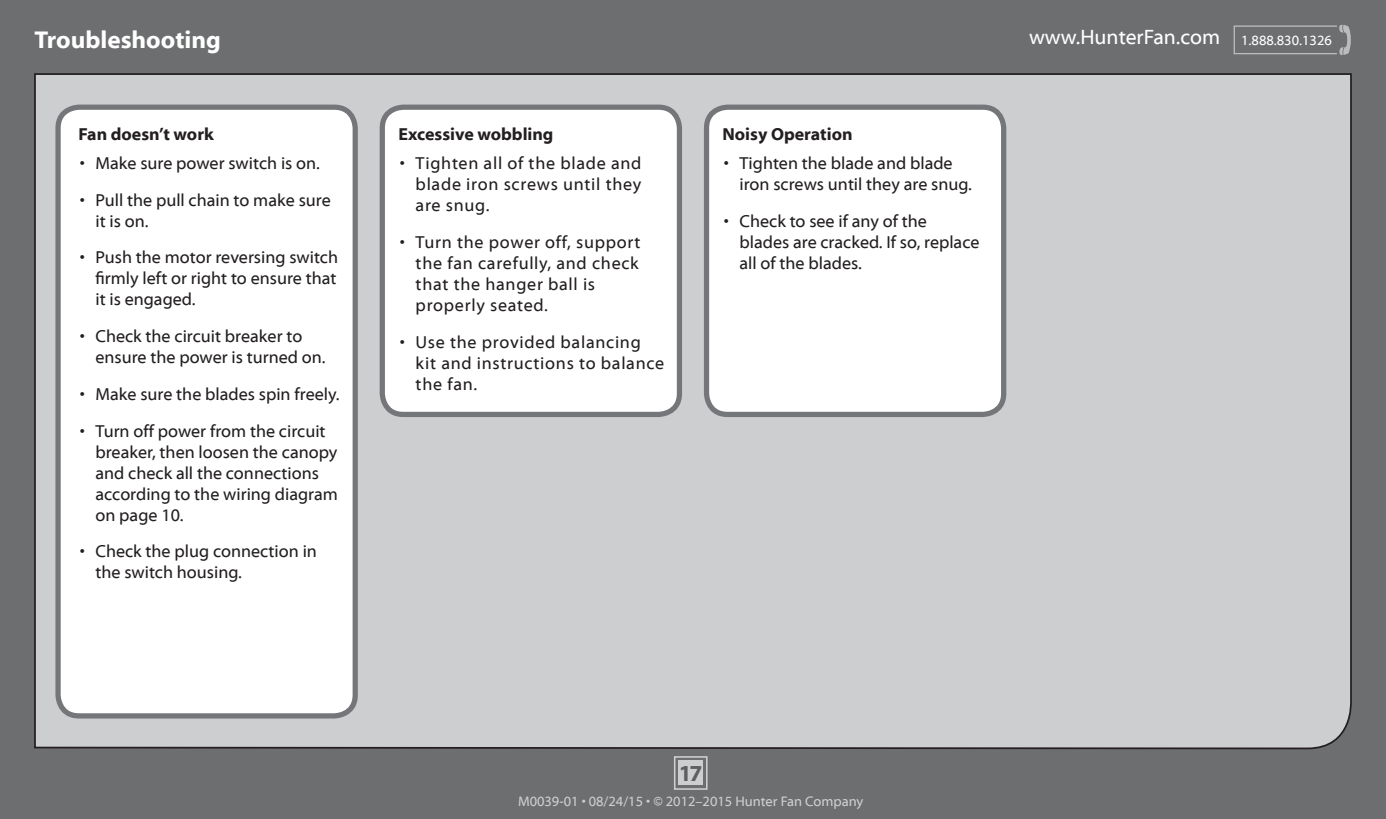
<style>
.page{position:relative;width:1386px;height:819px;background:#6d6e70}
.page>*{position:absolute;margin:0;border:0;box-sizing:border-box;transform-origin:0 0}
.Heading{font:700 24.5px "Myriad Web Pro";color:#fff}
.t1{font:700 22.75px "Myriad Web Pro";color:#5f5f62}
.t2{font:21px "Myriad Web Pro";color:#fff}
.t3{font:17.5px/21px "Myriad Web Pro";color:#231f20}
.t4{font:17.5px/21px "Myriad Web Pro";letter-spacing:.04em;color:#231f20}
.instruction{font:700 17.5px "Myriad Web Pro";color:#231f20}
.t5{font:14px "Myriad Web Pro";color:#cdced0}
.s1{font-size:14px}
</style>
<div class="page">
<svg style="left:1339px;top:25px;width:12px;height:30px"></svg>
<div style="left:1234px;top:25px;width:104px;height:29px;border:1px solid #babdbe"></div>
<div style="left:34px;top:73px;width:1318px;height:677px;background:#cdced0"></div>
<div style="left:382px;top:107px;width:297px;height:307px;background:#fff;border-radius:21px"></div>
<div style="left:380px;top:105px;width:302px;height:312px;border:5px solid #757679;border-radius:21px"></div>
<div style="left:707px;top:107px;width:297px;height:307px;background:#fff;border-radius:21px"></div>
<div style="left:704px;top:105px;width:302px;height:312px;border:5px solid #757679;border-radius:21px"></div>
<div style="left:58px;top:107px;width:297px;height:609px;background:#fff;border-radius:21px"></div>
<div style="left:55px;top:105px;width:303px;height:614px;border:5px solid #757679;border-radius:21px"></div>
<div style="left:679px;top:761px;width:24px;height:24px;background:#cdced0"></div>
<div style="left:674px;top:756px;width:34px;height:34px;border:2px solid #cdced0"></div>
<p class="Heading" style="left:34px;top:27px;width:188px">Troubleshooting</p>
<p class="t2" style="left:1029px;top:26px;width:304px">www.HunterFan.com <span class="s1">1.888.830.1326</span></p>
<p class="instruction" style="left:78px;top:125px;width:137px">Fan doesn’t work</p>
<p class="t3" style="left:80px;top:153px;width:242px">• Make sure power switch is on.</p>
<p class="t3" style="left:95px;top:190px;width:237px;text-indent:-16px">• Pull the pull chain to make sure it is on.</p>
<p class="t3" style="left:95px;top:247px;width:244px;text-align:justify;text-indent:-16px">• Push the motor reversing switch firmly left or right to ensure that it is engaged.</p>
<p class="t3" style="left:95px;top:326px;width:232px;text-indent:-16px">• Check the circuit breaker to ensure the power is turned on.</p>
<p class="t3" style="left:80px;top:384px;width:261px">• Make sure the blades spin freely.</p>
<p class="t3" style="left:95px;top:421px;width:244px;text-indent:-16px">• Turn off power from the circuit breaker, then loosen the canopy and check all the connections according to the wiring diagram on page 10.</p>
<p class="t3" style="left:95px;top:541px;width:223px;text-indent:-16px">• Check the plug connection in the switch housing.</p>
<p class="instruction" style="left:399px;top:125px;width:156px">Excessive wobbling</p>
<p class="t3" style="left:416px;top:153px;width:227px;text-align:justify;text-indent:-16px">• Tighten all of the blade and blade iron screws until they are snug.</p>
<p class="t4" style="left:416px;top:232px;width:226px;text-indent:-16px">• Turn the power off, support the fan carefully, and check that the hanger ball is properly seated.</p>
<p class="t4" style="left:416px;top:332px;width:250px;text-indent:-16px">• Use the provided balancing kit and instructions to balance the fan.</p>
<p class="instruction" style="left:722px;top:125px;width:132px">Noisy Operation</p>
<p class="t3" style="left:740px;top:153px;width:234px;text-indent:-16px">• Tighten the blade and blade iron screws until they are snug.</p>
<p class="t3" style="left:740px;top:211px;width:242px;text-indent:-16px">• Check to see if any of the blades are cracked. If so, replace all of the blades.</p>
<h2 class="t1" style="left:679px;top:761px;width:25px">17</h2>
<p class="t5" style="left:518px;top:794px;width:347px">M0039-01 • 08/24/15 • © 2012–2015 Hunter Fan Company</p>
</div>
